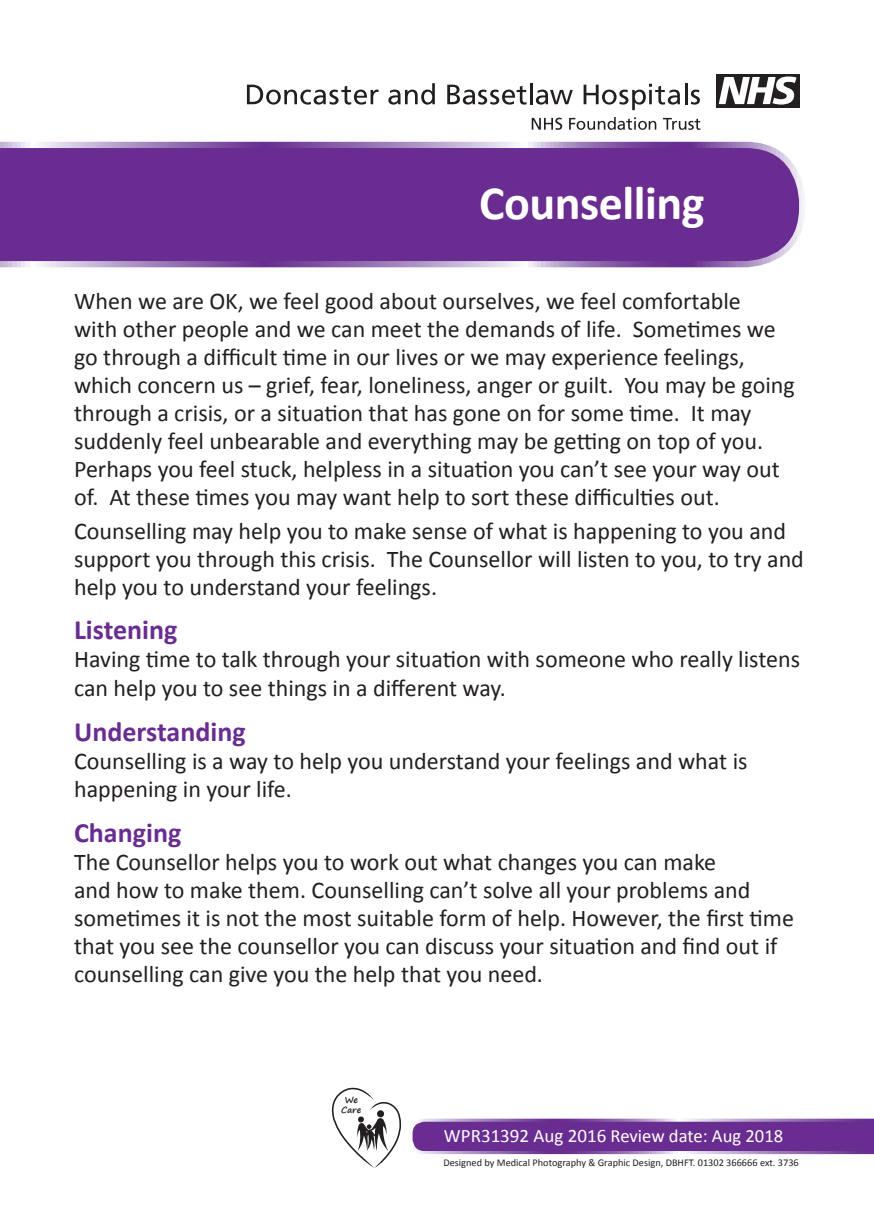
<style>
.page{position:relative;width:874px;height:1225px;background:#fff}
.page>*{position:absolute;margin:0;border:0;box-sizing:border-box;transform-origin:0 0}
.t1{font:700 48px "Calibri";letter-spacing:-.01em;color:#fff}
.t2{font:700 28px "Calibri";color:#692c91}
.t3{font:24px/28px "Calibri";color:#231f20}
.t4{font:18.6px "Calibri";color:#fff}
.t5{font:10.4px "Calibri";color:#231f20}
.t6{font:700 8.8px/10.4px "Segoe Print";letter-spacing:-.01em;color:#231f20;text-align:center}
.s1{font-size:19px}
</style>
<div class="page">
<svg style="left:412px;top:1118px;width:461px;height:36px;background:#763f9a"></svg>
<svg style="left:0;top:142px;width:804px;height:125px;background:#713897"></svg>
<svg style="left:247px;top:85px;width:131px;height:20px"></svg>
<svg style="left:388px;top:83px;width:46px;height:22px"></svg>
<svg style="left:447px;top:85px;width:79px;height:20px"></svg>
<hr style="left:529px;top:83px;width:3px;height:21px;background:#231f20">
<svg style="left:535px;top:90px;width:37px;height:15px"></svg>
<svg style="left:583px;top:84px;width:96px;height:26px"></svg>
<hr style="left:684px;top:83px;width:3px;height:21px;background:#231f20">
<svg style="left:690px;top:90px;width:9px;height:15px"></svg>
<div style="left:716px;top:74px;width:83px;height:33px;background:#231f20"></div>
<svg style="left:718px;top:76px;width:78px;height:29px"></svg>
<svg style="left:531px;top:118px;width:31px;height:12px"></svg>
<svg style="left:569px;top:117px;width:87px;height:13px"></svg>
<svg style="left:662px;top:118px;width:38px;height:12px"></svg>
<svg style="left:331px;top:1087px;width:70px;height:81px"></svg>
<h1 class="t1" style="left:479px;top:172px;width:227px">Counselling</h1>
<p class="t3" style="left:74px;top:287px;width:722px">When we are OK, we feel good about ourselves, we feel comfortable<br>with other people and we can meet the demands of life. Sometimes we go through a difficult time in our lives or we may experience feelings, which concern us – grief, fear, loneliness, anger or guilt. You may be going through a crisis, or a situation that has gone on for some time. It may suddenly feel unbearable and everything may be getting on top of you.<br>Perhaps you feel stuck, helpless in a situation you can’t see your way out of. At these times you may want help to sort these difficulties out.</p>
<p class="t3" style="left:74px;top:516px;width:731px">Counselling may help you to make sense of what is happening to you and support you through this crisis. The Counsellor will listen to you, to try and help you to understand your feelings.</p>
<p class="t2" style="left:74px;top:612px;width:105px">Listening</p>
<p class="t3" style="left:74px;top:645px;width:727px">Having time to talk through your situation with someone who really listens can help you to see things in a different way.</p>
<p class="t2" style="left:74px;top:713px;width:173px">Understanding</p>
<p class="t3" style="left:74px;top:746px;width:674px">Counselling is a way to help you understand your feelings and what is happening in your life.</p>
<p class="t2" style="left:74px;top:814px;width:109px">Changing</p>
<p class="t3" style="left:74px;top:847px;width:721px">The Counsellor helps you to work out what changes you can make<br>and how to make them. Counselling can’t solve all your problems and sometimes it is not the most suitable form of help. However, the first time that you see the counsellor you can discuss your situation and find out if counselling can give you the help that you need.</p>
<p class="t6" style="left:341px;top:1094px;width:22px">We<br>Care</p>
<p class="t4" style="left:443px;top:1124px;width:340px"><span class="s1">WPR31392 Aug 2016</span> Review date: Aug 2018</p>
<p class="t5" style="left:443px;top:1155px;width:357px">Designed by Medical Photography &amp; Graphic Design, DBHFT. 01302 366666 ext. 3736</p>
</div>
